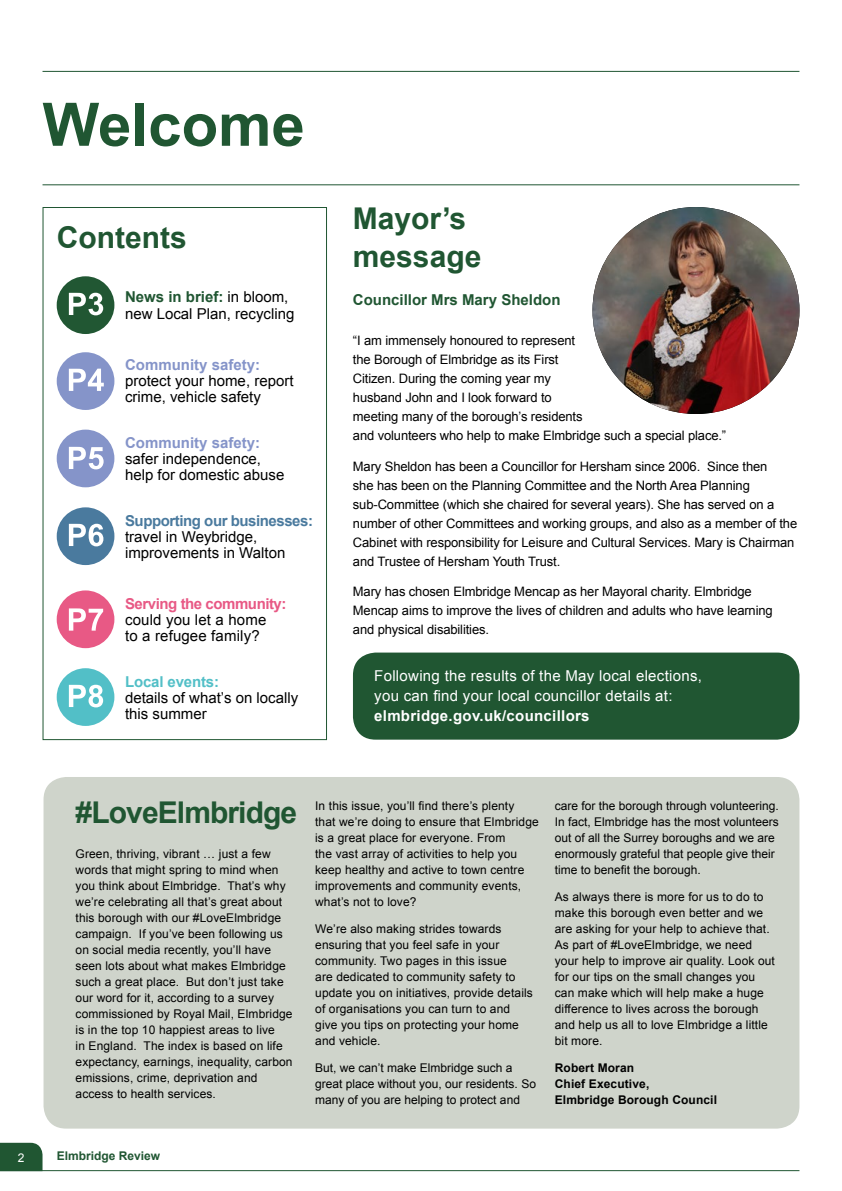
<style>
.page{position:relative;width:842px;height:1191px;background:#fff}
.page>*{position:absolute;margin:0;border:0;box-sizing:border-box;transform-origin:0 0}
.t1{font:700 60px "Arial";color:#205632}
.t2{font:700 30px/38px "Arial";color:#205632}
.t3{font:700 30px "Arial";letter-spacing:-.03em;color:#205632}
.t4{font:15px/16px "Arial";color:#000}
.t5{font:15px/20px "Arial";letter-spacing:.02em;color:#fff}
.t6{font:700 15px "Arial";color:#8594c9}
.t7{font:700 15px "Arial";letter-spacing:.02em;color:#fff}
.t8{font:700 15px "Arial";color:#205632}
.t9{font:700 15px "Arial";letter-spacing:-.03em;color:#4a7a9e}
.t10{font:700 15px "Arial";letter-spacing:-.03em;color:#e85985}
.t11{font:700 15px "Arial";letter-spacing:-.01em;color:#52bfc7}
.t12{font:13px/19px "Arial";letter-spacing:-.01em;color:#000}
.t13{font:12px/16px "Arial";letter-spacing:.01em;color:#000}
.t14{font:700 12px/16px "Arial";letter-spacing:.01em;color:#000}
.t15{font:700 12px "Arial";color:#205632}
.t16{font:12px "Arial";color:#fff}
.s1{font-weight:700;color:#205632}
</style>
<div class="page">
<hr style="left:0;top:1170px;width:799px;height:1px;background:#205632">
<svg style="left:0;top:1142px;width:43px;height:29px"></svg>
<hr style="left:43px;top:71px;width:756px;height:1px;background:#205632">
<hr style="left:43px;top:184px;width:756px;height:1px;background:#205632">
<div style="left:43px;top:207px;width:284px;height:533px;border:1px solid #205632"></div>
<img style="left:592px;top:207px;width:207px;height:207px;border-radius:103px">
<div style="left:44px;top:777px;width:755px;height:351px;background:#cfd4cb;border-radius:23px"></div>
<div style="left:353px;top:652px;width:446px;height:87px;background:#205632;border-radius:23px"></div>
<div style="left:57px;top:276px;width:57px;height:58px;background:#215733;border-radius:50%"></div>
<svg style="left:69px;top:293px;width:34px;height:22px"></svg>
<div style="left:57px;top:352px;width:57px;height:58px;background:#8594c9;border-radius:50%"></div>
<svg style="left:69px;top:369px;width:35px;height:22px"></svg>
<div style="left:57px;top:429px;width:57px;height:58px;background:#8594c9;border-radius:50%"></div>
<svg style="left:69px;top:447px;width:35px;height:22px"></svg>
<div style="left:57px;top:507px;width:57px;height:58px;background:#4a7a9e;border-radius:50%"></div>
<svg style="left:69px;top:524px;width:34px;height:22px"></svg>
<div style="left:57px;top:590px;width:57px;height:58px;background:#e85985;border-radius:50%"></div>
<svg style="left:69px;top:608px;width:34px;height:22px"></svg>
<div style="left:57px;top:668px;width:57px;height:58px;background:#52bfc7;border-radius:50%"></div>
<svg style="left:69px;top:684px;width:34px;height:23px"></svg>
<h1 class="t1" style="left:43px;top:85px;width:264px">Welcome</h1>
<h2 class="t2" style="left:57px;top:219px;width:131px">Contents</h2>
<p class="t4" style="left:125px;top:289px;width:171px"><span class="s1">News in brief:</span> in bloom, new Local Plan, recycling</p>
<p class="t6" style="left:125px;top:355px;width:137px">Community safety:</p>
<p class="t4" style="left:125px;top:373px;width:170px">protect your home, report crime, vehicle safety</p>
<p class="t6" style="left:125px;top:433px;width:137px">Community safety:</p>
<p class="t4" style="left:125px;top:451px;width:161px">safer independence, help for domestic abuse</p>
<p class="t9" style="left:125px;top:511px;width:189px">Supporting our businesses:</p>
<p class="t4" style="left:125px;top:529px;width:162px">travel in Weybridge, improvements in Walton</p>
<p class="t10" style="left:125px;top:593px;width:163px">Serving the community:</p>
<p class="t4" style="left:125px;top:611px;width:143px">could you let a home to a refugee family?</p>
<p class="t11" style="left:125px;top:671px;width:96px">Local events:</p>
<p class="t4" style="left:125px;top:689px;width:175px">details of what’s on locally this summer</p>
<h2 class="t2" style="left:353px;top:200px;width:130px">Mayor’s message</h2>
<p class="t8" style="left:353px;top:289px;width:209px">Councillor Mrs Mary Sheldon</p>
<p class="t12" style="left:353px;top:331px;width:375px">“I am immensely honoured to represent<br>the Borough of Elmbridge as its First<br>Citizen. During the coming year my<br>husband John and I look forward to<br>meeting many of the borough’s residents<br>and volunteers who help to make Elmbridge such a special place.”</p>
<p class="t12" style="left:353px;top:457px;width:446px">Mary Sheldon has been a Councillor for Hersham since 2006. Since then<br>she has been on the Planning Committee and the North Area Planning sub-Committee (which she chaired for several years). She has served on a number of other Committees and working groups, and also as a member of the Cabinet with responsibility for Leisure and Cultural Services. Mary is Chairman and Trustee of Hersham Youth Trust.</p>
<p class="t12" style="left:353px;top:582px;width:421px">Mary has chosen Elmbridge Mencap as her Mayoral charity. Elmbridge<br>Mencap aims to improve the lives of children and adults who have learning and physical disabilities.</p>
<p class="t5" style="left:374px;top:666px;width:329px">Following the results of the May local elections, you can find your local councillor details at:</p>
<p class="t7" style="left:374px;top:706px;width:217px">elmbridge.gov.uk/councillors</p>
<h2 class="t3" style="left:76px;top:792px;width:223px">#LoveElmbridge</h2>
<p class="t13" style="left:76px;top:845px;width:219px">Green, thriving, vibrant … just a few words that might spring to mind when you think about Elmbridge. That’s why we’re celebrating all that’s great about this borough with our #LoveElmbridge campaign. If you’ve been following us on social media recently, you’ll have seen lots about what makes Elmbridge such a great place. But don’t just take our word for it, according to a survey commissioned by Royal Mail, Elmbridge is in the top 10 happiest areas to live<br>in England. The index is based on life expectancy, earnings, inequality, carbon emissions, crime, deprivation and access to health services.</p>
<p class="t16" style="left:18px;top:1149px;width:8px">2</p>
<p class="t15" style="left:57px;top:1147px;width:105px">Elmbridge Review</p>
<p class="t13" style="left:315px;top:797px;width:225px">In this issue, you’ll find there’s plenty<br>that we’re doing to ensure that Elmbridge is a great place for everyone. From<br>the vast array of activities to help you keep healthy and active to town centre improvements and community events, what’s not to love?</p>
<p class="t13" style="left:315px;top:921px;width:219px">We’re also making strides towards ensuring that you feel safe in your community. Two pages in this issue<br>are dedicated to community safety to update you on initiatives, provide details of organisations you can turn to and give you tips on protecting your home and vehicle.</p>
<p class="t13" style="left:315px;top:1060px;width:222px">But, we can’t make Elmbridge such a great place without you, our residents. So many of you are helping to protect and</p>
<p class="t13" style="left:555px;top:797px;width:226px">care for the borough through volunteering.<br>In fact, Elmbridge has the most volunteers out of all the Surrey boroughs and we are enormously grateful that people give their time to benefit the borough.</p>
<p class="t13" style="left:555px;top:889px;width:222px">As always there is more for us to do to make this borough even better and we are asking for your help to achieve that.<br>As part of #LoveElmbridge, we need your help to improve air quality. Look out for our tips on the small changes you can make which will help make a huge difference to lives across the borough and help us all to love Elmbridge a little bit more.</p>
<p class="t14" style="left:555px;top:1060px;width:164px">Robert Moran<br>Chief Executive,<br>Elmbridge Borough Council</p>
</div>
